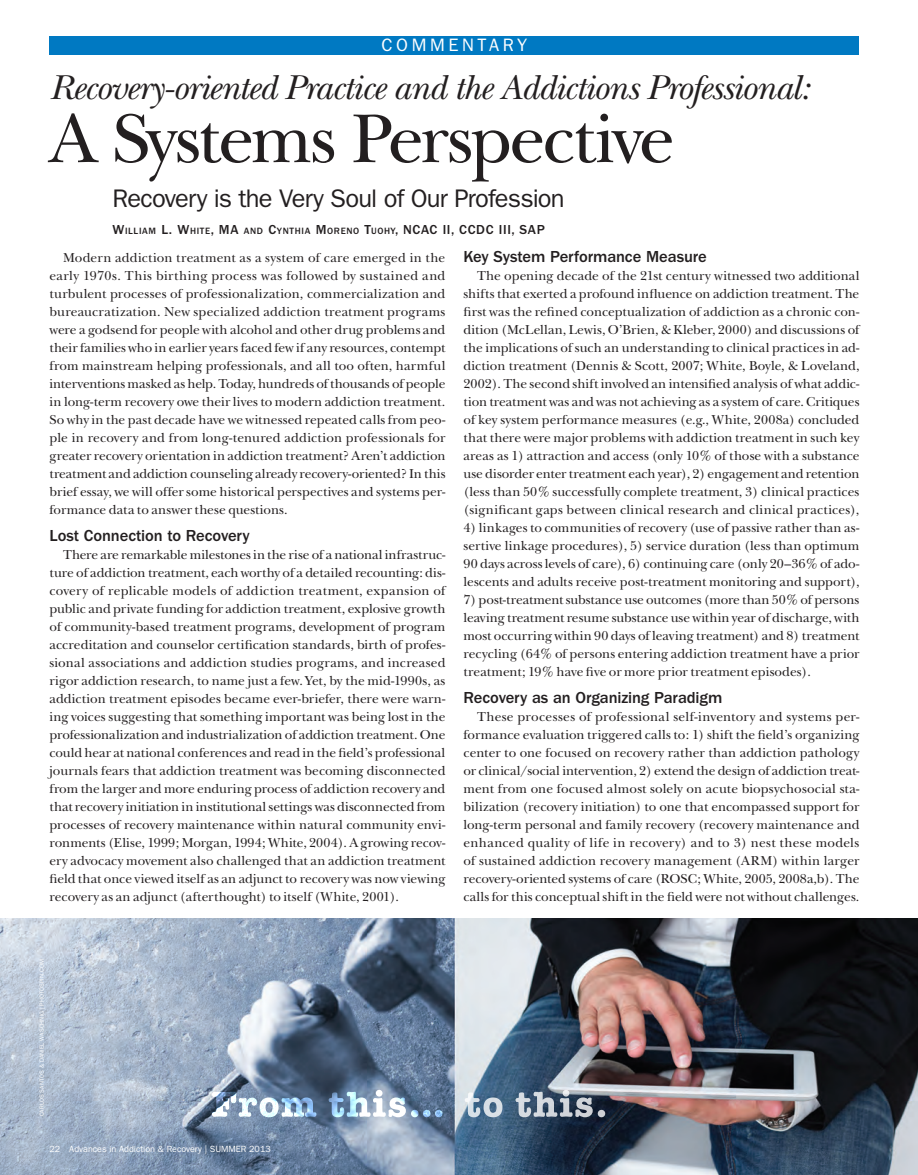
<style>
.page{position:relative;width:918px;height:1175px;background:#fff}
.page>*{position:absolute;margin:0;border:0;box-sizing:border-box;transform-origin:0 0}
.t1{font:72px "New Baskerville";letter-spacing:-.04em;color:#231f20}
.t2{font:italic 36px "New Baskerville";letter-spacing:-.03em;color:#231f20}
.t3{font:25.5px "ITC Franklin Gothic Std";letter-spacing:-.035em;color:#231f20}
.t4{font:18px "ITC Franklin Gothic Std";letter-spacing:.2em;color:#fff}
.t5{font:500 16.5px "ITC Franklin Gothic Std";letter-spacing:-.005em;color:#231f20}
.t6{font:13.5px/18px "New Baskerville";color:#231f20;text-align:justify}
.t7{font:500 13.5px "ITC Franklin Gothic Std";letter-spacing:.05em;color:#231f20}
.t8{font:9px "ITC Franklin Gothic Std";color:#fff}
.t9{font:6px "ITC Franklin Gothic Std";letter-spacing:.015em;color:#fff}
.s1{font-size:9.45px}
</style>
<div class="page">
<img style="left:0;top:918px;width:918px;height:256px">
<div style="left:50px;top:36px;width:810px;height:18px;background:#0079c2"></div>
<svg style="left:212px;top:1089px;width:231px;height:28px"></svg>
<svg style="left:465px;top:1089px;width:140px;height:28px"></svg>
<h3 class="t4" style="left:382px;top:35px;width:147px">COMMENTARY</h3>
<h2 class="t2" style="left:50px;top:66px;width:762px">Recovery-oriented Practice and the Addictions Professional:</h2>
<h1 class="t1" style="left:50px;top:97px;width:627px">A Systems Perspective</h1>
<h3 class="t3" style="left:112px;top:184px;width:454px">Recovery is the Very Soul of Our Profession</h3>
<p class="t7" style="left:112px;top:222px;width:425px">W<span class="s1">ILLIAM</span> L. W<span class="s1">HITE</span>, MA <span class="s1">AND</span> C<span class="s1">YNTHIA</span> M<span class="s1">ORENO</span> T<span class="s1">UOHY</span>, NCAC II, CCDC III, SAP</p>
<p class="t6" style="left:50px;top:249px;width:398px;text-indent:14px">Modern addiction treatment as a system of care emerged in the early 1970s. This birthing process was followed by sustained and turbulent processes of professionalization, commercialization and bureaucratization. New specialized addiction treatment programs were a godsend for people with alcohol and other drug problems and their families who in earlier years faced few if any resources, contempt from mainstream helping professionals, and all too often, harmful interventions masked as help. Today, hundreds of thousands of people in long-term recovery owe their lives to modern addiction treatment.<br>So why in the past decade have we witnessed repeated calls from peo&shy;ple in recovery and from long-tenured addiction professionals for greater recovery orientation in addiction treatment? Aren’t addiction treatment and addiction counseling already recovery-oriented? In this brief essay, we will offer some historical perspectives and systems per&shy;formance data to answer these questions.</p>
<p class="t5" style="left:50px;top:526px;width:202px">Lost Connection to Recovery</p>
<p class="t6" style="left:50px;top:546px;width:398px;text-indent:14px">There are remarkable milestones in the rise of a national infrastruc&shy;ture of addiction treatment, each worthy of a detailed recounting: dis&shy;covery of replicable models of addiction treatment, expansion of public and private funding for addiction treatment, explosive growth of community-based treatment programs, development of program accreditation and counselor certification standards, birth of profes&shy;sional associations and addiction studies programs, and increased rigor addiction research, to name just a few. Yet, by the mid-1990s, as addiction treatment episodes became ever-briefer, there were warn&shy;ing voices suggesting that something important was being lost in the professionalization and industrialization of addiction treatment. One could hear at national conferences and read in the field’s professional journals fears that addiction treatment was becoming disconnected from the larger and more enduring process of addiction recovery and that recovery initiation in institutional settings was disconnected from processes of recovery maintenance within natural community envi&shy;ronments (Elise, 1999; Morgan, 1994; White, 2004). A growing recov&shy;ery advocacy movement also challenged that an addiction treatment field that once viewed itself as an adjunct to recovery was now viewing recovery as an adjunct (afterthought) to itself (White, 2001).</p>
<p class="t5" style="left:464px;top:247px;width:245px">Key System Performance Measure</p>
<p class="t6" style="left:464px;top:267px;width:398px;text-indent:14px">The opening decade of the 21st century witnessed two additional shifts that exerted a profound influence on addiction treatment. The first was the refined conceptualization of addiction as a chronic con&shy;dition (McLellan, Lewis, O’Brien, &amp; Kleber, 2000) and discussions of the implications of such an understanding to clinical practices in ad&shy;diction treatment (Dennis &amp; Scott, 2007; White, Boyle, &amp; Loveland, 2002). The second shift involved an intensified analysis of what addic&shy;tion treatment was and was not achieving as a system of care. Critiques of key system performance measures (e.g., White, 2008a) concluded that there were major problems with addiction treatment in such key areas as 1) attraction and access (only 10% of those with a substance use disorder enter treatment each year), 2) engagement and retention (less than 50% successfully complete treatment, 3) clinical practices (significant gaps between clinical research and clinical practices),</p>
<p class="t6" style="left:464px;top:518px;width:398px">4) linkages to communities of recovery (use of passive rather than as&shy;sertive linkage procedures), 5) service duration (less than optimum 90 days across levels of care), 6) continuing care (only 20–36% of ado&shy;lescents and adults receive post-treatment monitoring and support),</p>
<p class="t6" style="left:464px;top:590px;width:398px">7) post-treatment substance use outcomes (more than 50% of persons leaving treatment resume substance use within year of discharge, with most occurring within 90 days of leaving treatment) and 8) treatment recycling (64% of persons entering addiction treatment have a prior treatment; 19% have five or more prior treatment episodes).</p>
<p class="t5" style="left:464px;top:688px;width:260px">Recovery as an Organizing Paradigm</p>
<p class="t6" style="left:464px;top:708px;width:398px;text-indent:14px">These processes of professional self-inventory and systems per&shy;formance evaluation triggered calls to: 1) shift the field’s organizing center to one focused on recovery rather than addiction pathology or clinical/social intervention, 2) extend the design of addiction treat&shy;ment from one focused almost solely on acute biopsychosocial sta&shy;bilization (recovery initiation) to one that encompassed support for long-term personal and family recovery (recovery maintenance and enhanced quality of life in recovery) and to 3) nest these models of sustained addiction recovery management (ARM) within larger recovery-oriented systems of care (ROSC; White, 2005, 2008a,b). The calls for this conceptual shift in the field were not without challenges.</p>
<p class="t9" style="left:38px;top:1009px;width:42px;rotate:-90deg">| photospin.com</p>
<p class="t9" style="left:38px;top:1040px;width:10px;rotate:-90deg">Waschnig</p>
<p class="t9" style="left:38px;top:1068px;width:15px;rotate:-90deg">&amp; Daniel</p>
<p class="t9" style="left:38px;top:1092px;width:9px;rotate:-90deg">Santos</p>
<p class="t9" style="left:38px;top:1116px;width:9px;rotate:-90deg">Carlos</p>
<p class="t8" style="left:50px;top:1144px;width:223px">22 Advances in Addiction &amp; Recovery | SUMMER 2013</p>
</div>
